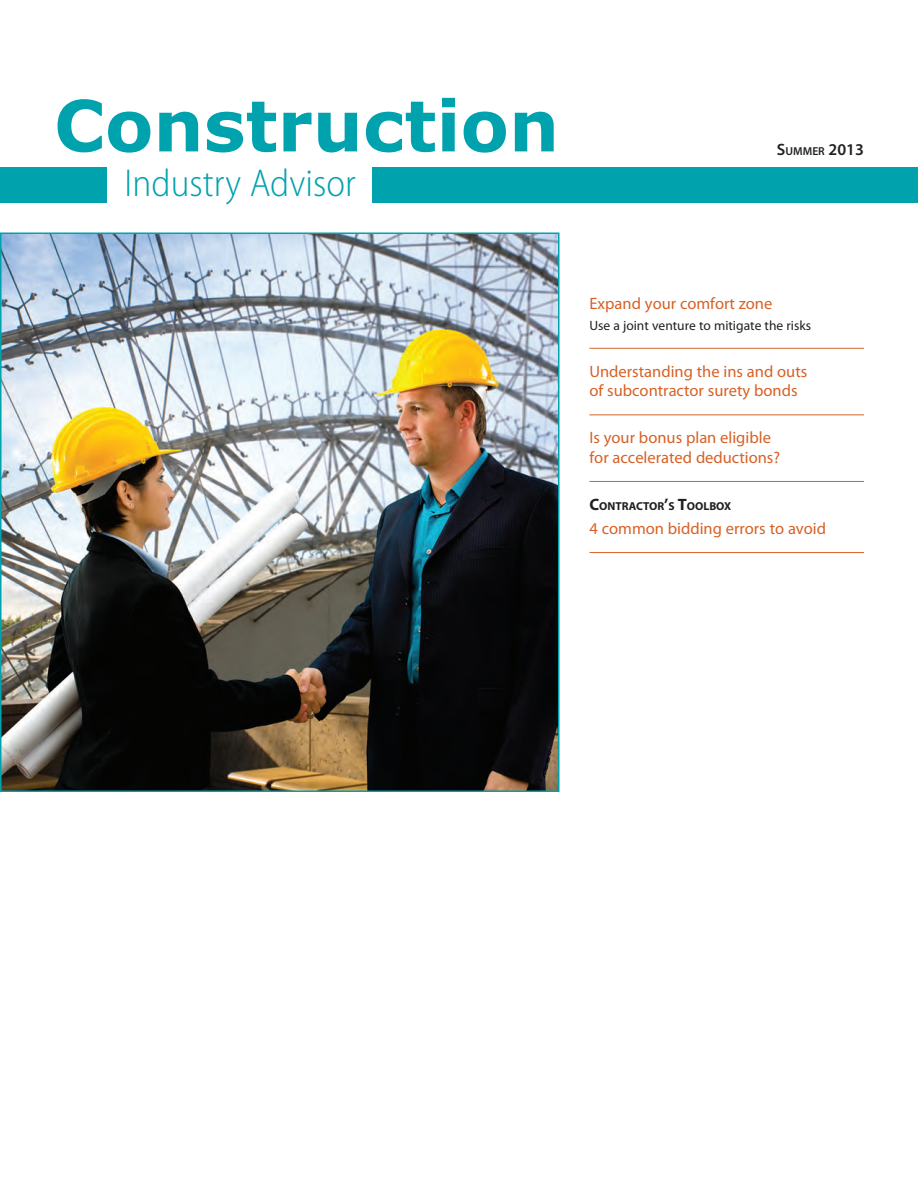
<style>
.page{position:relative;width:918px;height:1188px;background:#fff}
.page>*{position:absolute;margin:0;border:0;box-sizing:border-box;transform-origin:0 0}
.t1{font:700 70.5px "Verdana";color:#00a2ae}
.t2{font:300 semi-condensed 39px "Myriad Pro";color:#00a2ae}
.TOC_headline{font:16.5px/19.8px "Myriad Pro";color:#d76126}
.t3{font:600 16.5px "Myriad Pro";color:#231f20}
.TOC_deck{font:13.5px "Myriad Pro";color:#231f20}
.contractors_toolbox{font:700 11.55px "Myriad Pro";color:#231f20}
.s1{font-size:11.55px}
.s2{font-size:16.5px}
</style>
<div class="page">
<div style="left:0;top:167px;width:106px;height:36px;background:#00a2ae"></div>
<div style="left:372px;top:167px;width:546px;height:36px;background:#00a2ae"></div>
<hr style="left:590px;top:348px;width:274px;height:1px;background:#d76126">
<hr style="left:590px;top:414px;width:274px;height:1px;background:#d76126">
<hr style="left:590px;top:481px;width:274px;height:1px;background:#d76126">
<hr style="left:590px;top:552px;width:274px;height:1px;background:#d76126">
<img style="left:3px;top:235px;width:554px;height:554px">
<div style="left:0;top:232px;width:560px;height:560px;border:2px solid #00a2ae"></div>
<p class="t1" style="left:54px;top:76px;width:507px">Construction</p>
<p class="t2" style="left:124px;top:162px;width:233px">Industry Advisor</p>
<p class="t3" style="left:777px;top:140px;width:89px">S<span class="s1">UMMER</span> 2013</p>
<p class="TOC_headline" style="left:590px;top:294px;width:184px">Expand your comfort zone</p>
<p class="TOC_deck" style="left:590px;top:318px;width:223px">Use a joint venture to mitigate the risks</p>
<p class="TOC_headline" style="left:590px;top:362px;width:219px">Understanding the ins and outs of subcontractor surety bonds</p>
<p class="TOC_headline" style="left:590px;top:428px;width:192px">Is your bonus plan eligible for accelerated deductions?</p>
<p class="contractors_toolbox" style="left:590px;top:500px;width:143px"><span class="s2">C</span>ONTRACTOR<span class="s2">’</span>S <span class="s2">T</span>OOLBOX</p>
<p class="TOC_headline" style="left:590px;top:519px;width:238px">4 common bidding errors to avoid</p>
</div>
